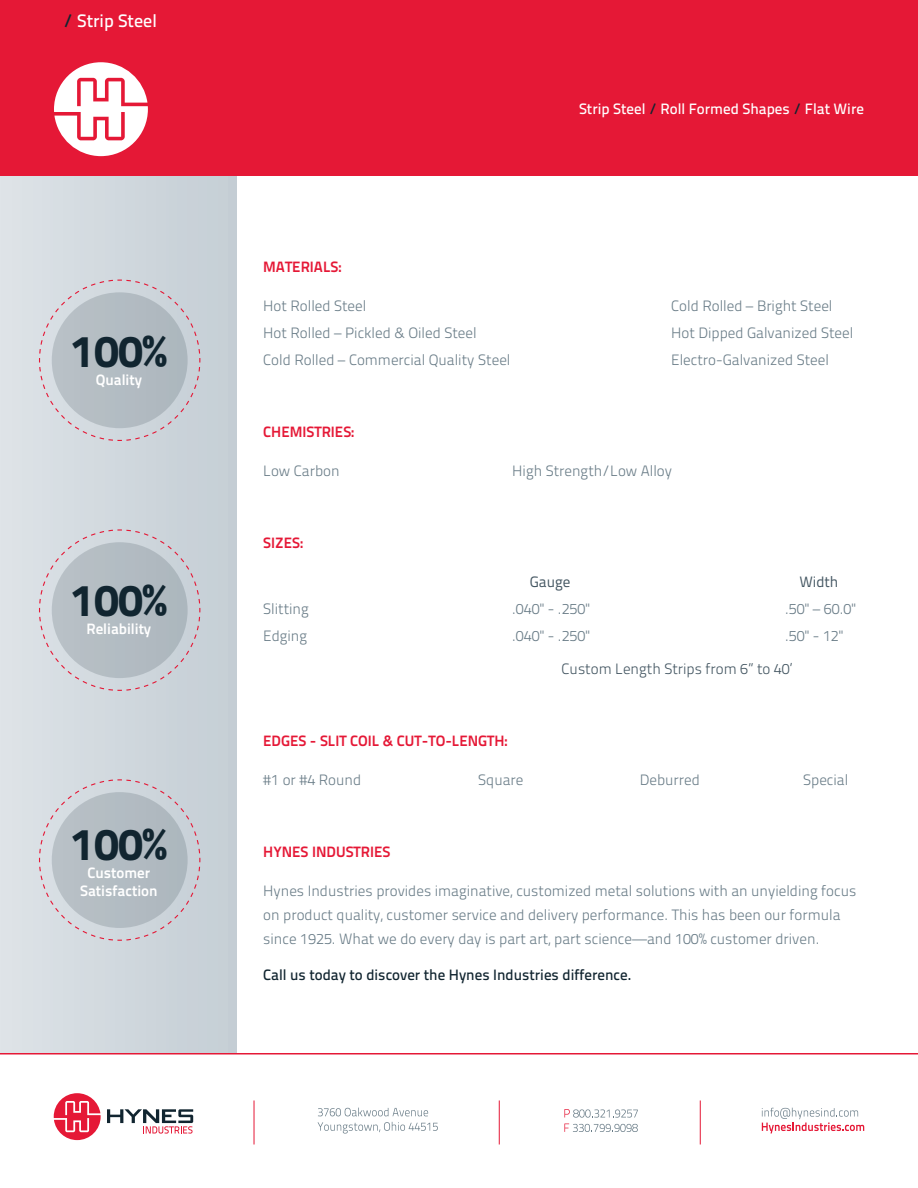
<style>
.page{position:relative;width:918px;height:1188px;background:#fff}
.page>*{position:absolute;margin:0;border:0;box-sizing:border-box;transform-origin:0 0}
.t1{font:800 45px "Titillium Text 22 L";color:#112530}
.t2{font:500 18px "Titillium Text 22 L";color:#fff}
.t3{font:300 15px/24px "Titillium Text 22 L";color:#697c87}
.t4{font:700 15px "Titillium Text 22 L";color:#e51836}
.t5{font:500 15px "Titillium Text 22 L";color:#112530}
.t6{font:700 15px/18px "Titillium Text 22 L";color:#fff;text-align:center}
.t7{font:500 15px "Titillium Text 22 L";color:#fff}
.t8{font:300 15px "Titillium Text 22 L";color:#435561}
.t9{font:15px "Titillium Text 22 L";color:#435561}
.s1{color:#112530}
</style>
<div class="page">
<div style="left:0;top:176px;width:236px;height:878px;background:linear-gradient(to right,#dee3e7,#c4ced5)"></div>
<svg style="left:107px;top:1109px;width:86px;height:25px"></svg>
<svg style="left:54px;top:1093px;width:47px;height:47px"></svg>
<svg style="left:318px;top:1108px;width:110px;height:8px"></svg>
<svg style="left:318px;top:1122px;width:120px;height:12px"></svg>
<svg style="left:564px;top:1109px;width:74px;height:9px"></svg>
<svg style="left:564px;top:1124px;width:74px;height:8px"></svg>
<svg style="left:762px;top:1108px;width:102px;height:25px"></svg>
<hr style="left:700px;top:1100px;width:1px;height:44px;background:#e51836">
<hr style="left:499px;top:1100px;width:1px;height:44px;background:#e51836">
<hr style="left:254px;top:1100px;width:1px;height:44px;background:#e51836">
<hr style="left:0;top:1053px;width:918px;height:1px;background:#e51836">
<div style="left:0;top:0;width:918px;height:176px;background:#e51836"></div>
<svg style="left:54px;top:62px;width:94px;height:94px"></svg>
<svg style="left:38px;top:279px;width:163px;height:163px;background:#d0d3d9"></svg>
<div style="left:52px;top:292px;width:136px;height:136px;background:#b2bcc3;border-radius:50%"></div>
<svg style="left:38px;top:779px;width:163px;height:162px;background:#d0d3d9"></svg>
<div style="left:52px;top:792px;width:136px;height:136px;background:#b2bcc3;border-radius:50%"></div>
<svg style="left:38px;top:529px;width:163px;height:162px;background:#d0d3d9"></svg>
<div style="left:52px;top:542px;width:136px;height:136px;background:#b2bcc3;border-radius:50%"></div>
<p class="t2" style="left:63px;top:7px;width:95px"><span class="s1">/</span> Strip Steel</p>
<h1 class="t1" style="left:71px;top:316px;width:97px">100%</h1>
<p class="t6" style="left:96px;top:370px;width:48px">Quality</p>
<h1 class="t1" style="left:71px;top:565px;width:97px">100%</h1>
<p class="t6" style="left:86px;top:619px;width:66px">Reliability</p>
<h1 class="t1" style="left:71px;top:809px;width:97px">100%</h1>
<p class="t6" style="left:80px;top:863px;width:79px">Customer<br>Satisfaction</p>
<p class="t7" style="left:579px;top:97px;width:286px">Strip Steel <span class="s1">/</span> Roll Formed Shapes <span class="s1">/</span> Flat Wire</p>
<p class="t4" style="left:263px;top:255px;width:80px">MATERIALS:</p>
<p class="t3" style="left:263px;top:293px;width:105px">Hot Rolled Steel</p>
<p class="t3" style="left:671px;top:293px;width:163px">Cold Rolled – Bright Steel</p>
<p class="t3" style="left:263px;top:320px;width:215px">Hot Rolled – Pickled &amp; Oiled Steel</p>
<p class="t3" style="left:671px;top:320px;width:184px">Hot Dipped Galvanized Steel</p>
<p class="t3" style="left:263px;top:347px;width:249px">Cold Rolled – Commercial Quality Steel</p>
<p class="t3" style="left:671px;top:347px;width:159px">Electro-Galvanized Steel</p>
<p class="t4" style="left:263px;top:420px;width:93px">CHEMISTRIES:</p>
<p class="t3" style="left:263px;top:458px;width:78px">Low Carbon</p>
<p class="t3" style="left:512px;top:458px;width:161px">High Strength/Low Alloy</p>
<p class="t4" style="left:263px;top:531px;width:42px">SIZES:</p>
<p class="t9" style="left:530px;top:571px;width:42px">Gauge</p>
<p class="t9" style="left:799px;top:571px;width:41px">Width</p>
<p class="t3" style="left:263px;top:596px;width:47px">Slitting</p>
<p class="t3" style="left:512px;top:596px;width:79px">.040" - .250"</p>
<p class="t3" style="left:785px;top:596px;width:72px">.50" – 60.0"</p>
<p class="t3" style="left:263px;top:623px;width:45px">Edging</p>
<p class="t3" style="left:512px;top:623px;width:79px">.040" - .250"</p>
<p class="t3" style="left:785px;top:623px;width:60px">.50" - 12"</p>
<p class="t8" style="left:562px;top:658px;width:232px">Custom Length Strips from 6” to 40’</p>
<p class="t4" style="left:263px;top:729px;width:246px">EDGES - SLIT COIL &amp; CUT-TO-LENGTH:</p>
<p class="t3" style="left:263px;top:767px;width:99px">#1 or #4 Round</p>
<p class="t3" style="left:478px;top:767px;width:47px">Square</p>
<p class="t3" style="left:640px;top:767px;width:62px">Deburred</p>
<p class="t3" style="left:803px;top:767px;width:47px">Special</p>
<p class="t4" style="left:263px;top:840px;width:129px">HYNES INDUSTRIES</p>
<p class="t3" style="left:263px;top:878px;width:595px">Hynes Industries provides imaginative, customized metal solutions with an unyielding focus on product quality, customer service and delivery performance. This has been our formula since 1925. What we do every day is part art, part science—and 100% customer driven.</p>
<p class="t5" style="left:263px;top:964px;width:370px">Call us today to discover the Hynes Industries difference.</p>
</div>
